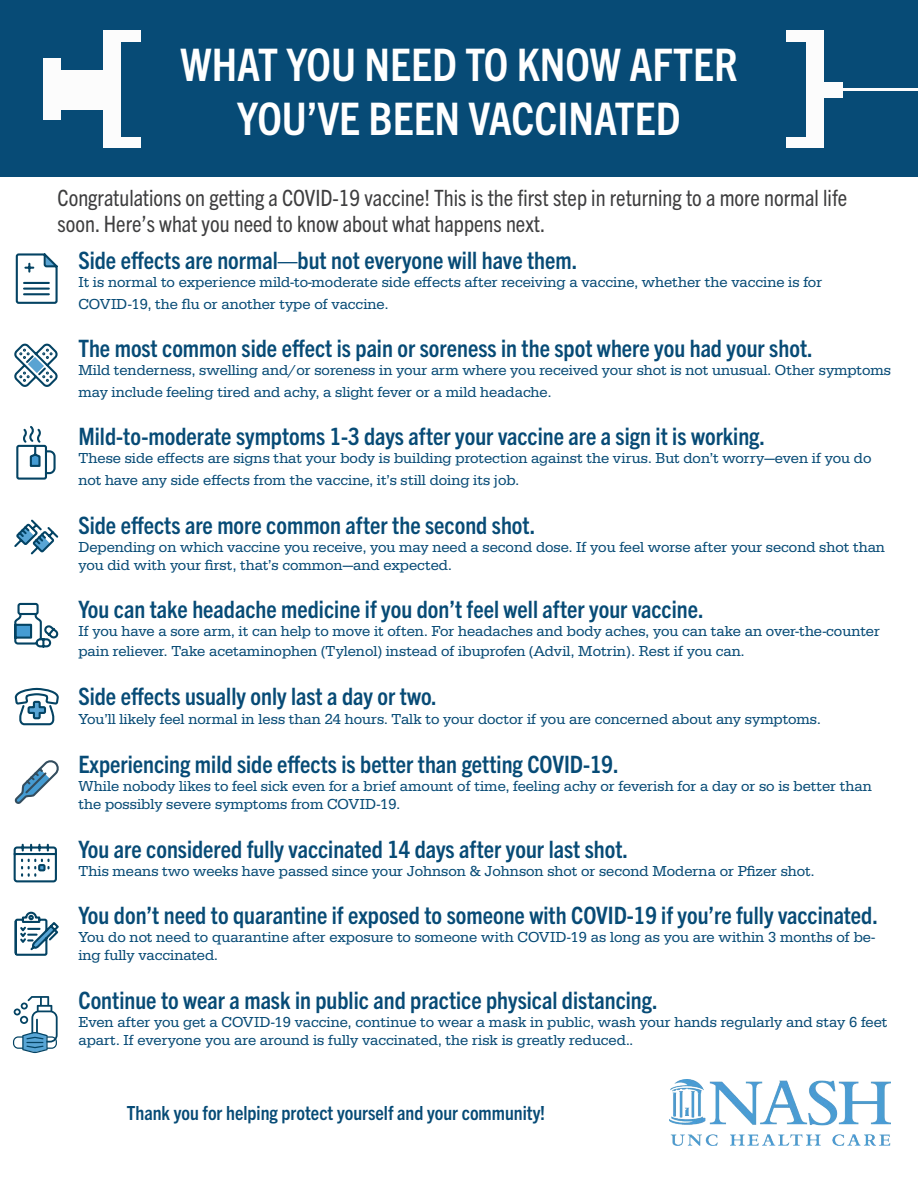
<style>
.page{position:relative;width:918px;height:1188px;background:#fff}
.page>*{position:absolute;margin:0;border:0;box-sizing:border-box;transform-origin:0 0}
.t1{font:700 condensed 45px/54px "Trade Gothic Next LT Pro";color:#fff;text-align:center}
.t2{font:700 condensed 24px "Trade Gothic Next LT Pro";color:#074b76}
.t3{font:condensed 22.5px/25.5px "Trade Gothic Next LT Pro";color:#3e3e3f}
.t4{font:700 condensed 19.5px "Trade Gothic Next LT Pro";color:#074b76}
.t5{font:15px/18px "Serifa";color:#074b76}
</style>
<div class="page">
<div style="left:0;top:0;width:918px;height:176px;background:#074b76"></div>
<div style="left:806px;top:30px;width:17px;height:118px;background:#fcfcfc"></div>
<div style="left:786px;top:30px;width:37px;height:12px;background:#fcfcfc"></div>
<div style="left:786px;top:137px;width:37px;height:11px;background:#fcfcfc"></div>
<div style="left:811px;top:82px;width:31px;height:15px;background:#fcfcfc"></div>
<hr style="left:839px;top:88px;width:79px;height:3px;background:#fcfcfc">
<div style="left:103px;top:30px;width:18px;height:118px;background:#fcfcfc"></div>
<div style="left:103px;top:30px;width:38px;height:12px;background:#fcfcfc"></div>
<div style="left:103px;top:137px;width:38px;height:11px;background:#fcfcfc"></div>
<div style="left:43px;top:58px;width:18px;height:62px;background:#fcfcfc"></div>
<div style="left:52px;top:70px;width:59px;height:39px;background:#fcfcfc"></div>
<svg style="left:14px;top:519px;width:45px;height:36px"></svg>
<svg style="left:14px;top:687px;width:45px;height:39px"></svg>
<svg style="left:14px;top:911px;width:45px;height:45px"></svg>
<svg style="left:13px;top:996px;width:45px;height:57px"></svg>
<svg style="left:13px;top:843px;width:44px;height:40px"></svg>
<svg style="left:15px;top:253px;width:43px;height:51px"></svg>
<svg style="left:14px;top:602px;width:45px;height:46px"></svg>
<svg style="left:16px;top:426px;width:40px;height:54px"></svg>
<svg style="left:14px;top:760px;width:45px;height:44px"></svg>
<svg style="left:14px;top:343px;width:44px;height:44px"></svg>
<img style="left:670px;top:1079px;width:220px;height:66px">
<p class="t1" style="left:180px;top:35px;width:559px">WHAT YOU NEED TO KNOW AFTER<br>YOU’VE BEEN VACCINATED</p>
<p class="t3" style="left:58px;top:184px;width:791px">Congratulations on getting a COVID-19 vaccine! This is the first step in returning to a more normal life soon. Here’s what you need to know about what happens next.</p>
<p class="t2" style="left:78px;top:244px;width:500px">Side effects are normal—but not everyone will have them.</p>
<p class="t5" style="left:78px;top:271px;width:745px;line-height:21.6px">It is normal to experience mild-to-moderate side effects after receiving a vaccine, whether the vaccine is for<br>COVID-19, the flu or another type of vaccine.</p>
<p class="t2" style="left:78px;top:332px;width:736px">The most common side effect is pain or soreness in the spot where you had your shot.</p>
<p class="t5" style="left:78px;top:360px;width:814px;line-height:21.6px">Mild tenderness, swelling and/or soreness in your arm where you received your shot is not unusual. Other symptoms may include feeling tired and achy, a slight fever or a mild headache.</p>
<p class="t2" style="left:78px;top:420px;width:688px">Mild-to-moderate symptoms 1-3 days after your vaccine are a sign it is working.</p>
<p class="t5" style="left:78px;top:448px;width:795px;line-height:21.6px">These side effects are signs that your body is building protection against the virus. But don’t worry—even if you do not have any side effects from the vaccine, it’s still doing its job.</p>
<p class="t2" style="left:78px;top:508px;width:458px">Side effects are more common after the second shot.</p>
<p class="t5" style="left:78px;top:538px;width:808px">Depending on which vaccine you receive, you may need a second dose. If you feel worse after your second shot than you did with your first, that’s common—and expected.</p>
<p class="t2" style="left:78px;top:593px;width:627px">You can take headache medicine if you don’t feel well after your vaccine.</p>
<p class="t5" style="left:78px;top:621px;width:803px;line-height:19.8px">If you have a sore arm, it can help to move it often. For headaches and body aches, you can take an over-the-counter pain reliever. Take acetaminophen (Tylenol) instead of ibuprofen (Advil, Motrin). Rest if you can.</p>
<p class="t2" style="left:78px;top:679px;width:360px">Side effects usually only last a day or two.</p>
<p class="t5" style="left:78px;top:711px;width:744px">You’ll likely feel normal in less than 24 hours. Talk to your doctor if you are concerned about any symptoms.</p>
<p class="t2" style="left:78px;top:748px;width:542px">Experiencing mild side effects is better than getting COVID-19.</p>
<p class="t5" style="left:78px;top:777px;width:795px">While nobody likes to feel sick even for a brief amount of time, feeling achy or feverish for a day or so is better than the possibly severe symptoms from COVID-19.</p>
<p class="t2" style="left:78px;top:832px;width:551px">You are considered fully vaccinated 14 days after your last shot.</p>
<p class="t5" style="left:78px;top:862px;width:738px">This means two weeks have passed since your Johnson &amp; Johnson shot or second Moderna or Pfizer shot.</p>
<p class="t2" style="left:78px;top:899px;width:801px">You don’t need to quarantine if exposed to someone with COVID-19 if you’re fully vaccinated.</p>
<p class="t5" style="left:78px;top:928px;width:798px">You do not need to quarantine after exposure to someone with COVID-19 as long as you are within 3 months of be&shy;ing fully vaccinated.</p>
<p class="t2" style="left:78px;top:984px;width:581px">Continue to wear a mask in public and practice physical distancing.</p>
<p class="t5" style="left:78px;top:1013px;width:810px">Even after you get a COVID-19 vaccine, continue to wear a mask in public, wash your hands regularly and stay 6 feet apart. If everyone you are around is fully vaccinated, the risk is greatly reduced..</p>
<p class="t4" style="left:127px;top:1100px;width:420px">Thank you for helping protect yourself and your community!</p>
</div>
